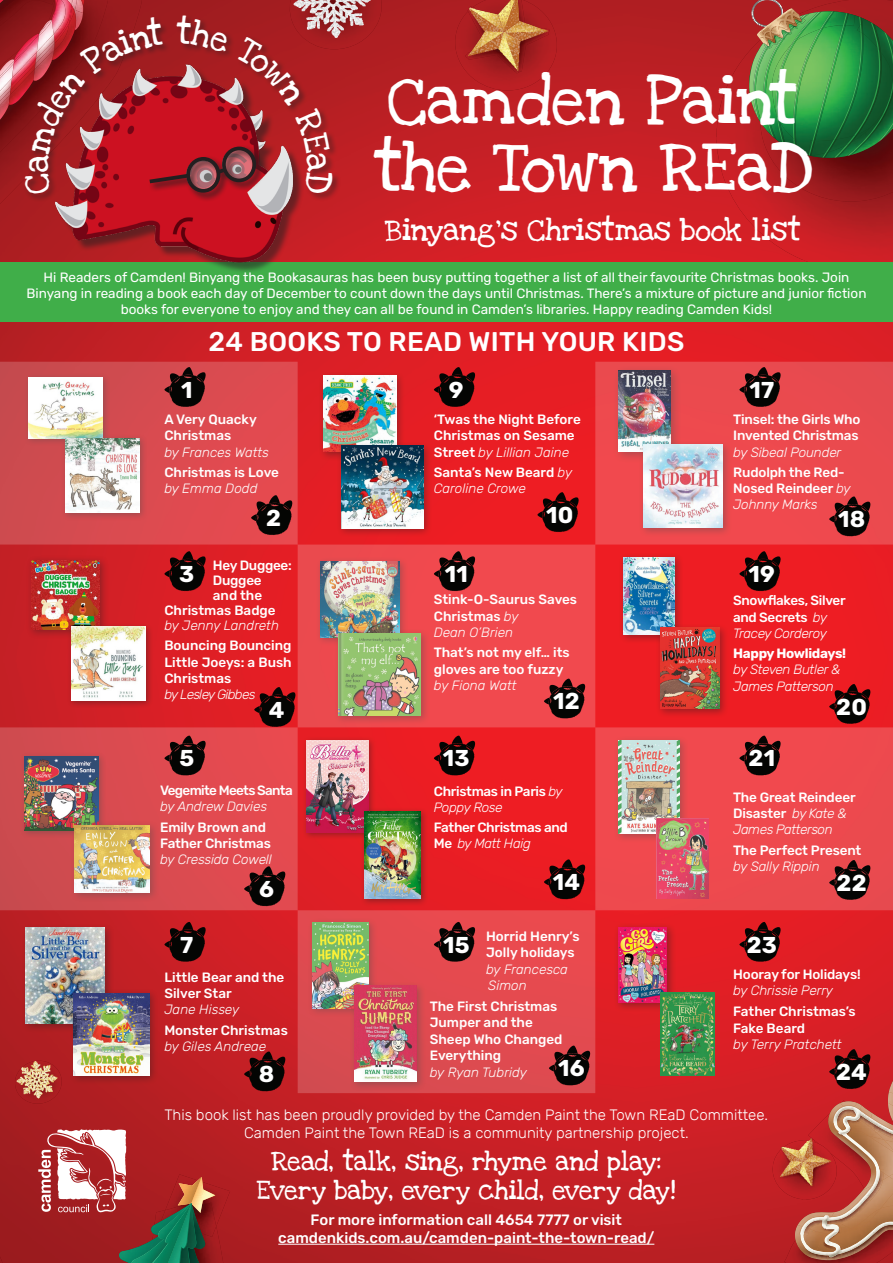
<style>
.page{position:relative;width:893px;height:1263px;background:#fff}
.page>*{position:absolute;margin:0;border:0;box-sizing:border-box;transform-origin:0 0}
.t1{font:49.5px/67.5px "Love Ya Like A Sister Solid";color:#fff}
.t2{font:500 27px "Rubik";letter-spacing:.01em;color:#fff}
.t3{font:700 22.95px "Rubik";letter-spacing:.01em;color:#fff}
.t4{font:22.5px "Love Ya Like A Sister Solid";color:#fff}
.t5{font:19.5px/28.5px "Love Ya Like A Sister Solid";color:#fff;text-align:center}
.t6{font:300 15px/18px "Rubik";color:#fff;text-align:center}
.t7{font:500 15px/18px "Rubik";color:#fff;text-align:center}
.t8{font:500 13.5px/16.2px "Rubik";color:#fff}
.t9{font:13.5px/16.2px "Rubik";color:#fff;text-align:center}
.t10{font:500 13.5px/16.2px "Rubik";letter-spacing:-.025em;color:#fff}
.t11{font:italic 300 13.5px/16.2px "Rubik";letter-spacing:-.025em;color:#fff}
.t12{font:500 13.5px/16.2px "Rubik";letter-spacing:-.05em;color:#fff}
.t13{font:italic 300 13.5px "Rubik";color:#fff}
.t14{font:500 13.5px "Rubik";letter-spacing:-.02em;color:#fff}
.s1{font-weight:300;font-style:italic}
.s2{font-weight:700;font-style:normal}
</style>
<div class="page">
<img style="left:341px;top:0;width:372px;height:137px">
<img style="left:0;top:137px;width:803px;height:1126px">
<div style="left:803px;top:322px;width:90px;height:40px;background:#dd1f26"></div>
<img style="left:0;top:152px;width:44px;height:52px">
<img style="left:0;top:0;width:25px;height:152px">
<img style="left:0;top:59px;width:9px;height:2px">
<img style="left:14px;top:34px;width:10px;height:2px">
<img style="left:0;top:61px;width:9px;height:3px">
<img style="left:0;top:64px;width:9px;height:14px">
<img style="left:12px;top:36px;width:12px;height:15px">
<img style="left:0;top:78px;width:9px;height:17px">
<img style="left:9px;top:51px;width:15px;height:18px">
<img style="left:0;top:95px;width:10px;height:25px">
<img style="left:9px;top:69px;width:15px;height:37px">
<svg style="left:0;top:1256px;width:3px;height:7px"></svg>
<img style="left:713px;top:0;width:180px;height:262px">
<img style="left:760px;top:159px;width:133px;height:43px">
<svg style="left:747px;top:0;width:146px;height:159px"></svg>
<img style="left:454px;top:0;width:104px;height:90px">
<img style="left:520px;top:0;width:5px;height:6px">
<svg style="left:498px;top:0;width:22px;height:6px"></svg>
<img style="left:784px;top:1232px;width:109px;height:31px">
<img style="left:215px;top:1174px;width:15px;height:52px">
<img style="left:215px;top:1210px;width:8px;height:53px">
<img style="left:215px;top:1203px;width:1px;height:34px">
<img style="left:333px;top:0;width:49px;height:49px">
<img style="left:465px;top:6px;width:85px;height:67px">
<img style="left:767px;top:8px;width:35px;height:30px">
<img style="left:14px;top:1093px;width:48px;height:11px">
<img style="left:772px;top:1138px;width:15px;height:94px">
<svg style="left:38px;top:1129px;width:177px;height:134px"></svg>
<div style="left:0;top:262px;width:893px;height:60px;background:#40ae49"></div>
<img style="left:44px;top:202px;width:257px;height:70px">
<div style="left:24px;top:14px;width:317px;height:188px;background:#231f20;opacity:.55"></div>
<div style="left:148px;top:145px;width:117px;height:57px;background:#231f20;opacity:.85"></div>
<hr style="left:278px;top:1244px;width:376px;height:1px;background:#fff">
<img style="left:0;top:362px;width:893px;height:731px">
<div style="left:67px;top:623px;width:87px;height:85px;background:#231f20;opacity:.4"></div>
<img style="left:71px;top:627px;width:74px;height:73px">
<svg style="left:164px;top:367px;width:42px;height:40px"></svg>
<svg style="left:434px;top:551px;width:41px;height:40px"></svg>
<svg style="left:739px;top:367px;width:42px;height:40px"></svg>
<svg style="left:164px;top:735px;width:42px;height:41px"></svg>
<svg style="left:739px;top:735px;width:42px;height:41px"></svg>
<svg style="left:434px;top:922px;width:41px;height:40px"></svg>
<svg style="left:251px;top:495px;width:41px;height:40px"></svg>
<svg style="left:254px;top:687px;width:41px;height:40px"></svg>
<svg style="left:244px;top:866px;width:41px;height:40px"></svg>
<svg style="left:244px;top:1051px;width:41px;height:40px"></svg>
<svg style="left:537px;top:492px;width:42px;height:40px"></svg>
<svg style="left:544px;top:678px;width:41px;height:41px"></svg>
<svg style="left:549px;top:1045px;width:41px;height:41px"></svg>
<svg style="left:544px;top:859px;width:41px;height:40px"></svg>
<svg style="left:787px;top:1049px;width:106px;height:212px"></svg>
<svg style="left:829px;top:860px;width:41px;height:40px"></svg>
<svg style="left:829px;top:684px;width:41px;height:40px"></svg>
<svg style="left:829px;top:496px;width:41px;height:40px"></svg>
<svg style="left:25px;top:0;width:308px;height:194px"></svg>
<p class="t1" style="left:373px;top:69px;width:441px">Camden Paint the Town REaD</p>
<p class="t4" style="left:385px;top:212px;width:417px">Binyang’s Christmas book list</p>
<p class="t9" style="left:26px;top:270px;width:841px">Hi Readers of Camden! Binyang the Bookasauras has been busy putting together a list of all their favourite Christmas books. Join<br>Binyang in reading a book each day of December to count down the days until Christmas. There’s a mixture of picture and junior fiction books for everyone to enjoy and they can all be found in Camden’s libraries. Happy reading Camden Kids!</p>
<p class="t2" style="left:209px;top:326px;width:477px">24 BOOKS TO READ WITH YOUR KIDS</p>
<p class="t3" style="left:181px;top:376px;width:13px">1</p>
<p class="t3" style="left:449px;top:376px;width:16px">9</p>
<p class="t3" style="left:749px;top:376px;width:26px">17</p>
<p class="t8" style="left:164px;top:412px;width:106px">A Very Quacky<br>Christmas<br><span class="s1">by Frances Watts</span></p>
<p class="t8" style="left:164px;top:465px;width:116px">Christmas is Love <span class="s1">by Emma Dodd</span></p>
<p class="t3" style="left:266px;top:505px;width:16px">2</p>
<p class="t8" style="left:434px;top:412px;width:149px">‘Twas the Night Before<br>Christmas on Sesame<br>Street <span class="s1">by Lillian Jaine</span></p>
<p class="t8" style="left:434px;top:465px;width:140px">Santa’s New Beard <span class="s1">by<br>Caroline Crowe</span></p>
<p class="t3" style="left:546px;top:502px;width:29px">10</p>
<p class="t8" style="left:733px;top:412px;width:129px">Tinsel: the Girls Who<br>Invented Christmas <span class="s1">by Sibeal Pounder</span></p>
<p class="t8" style="left:733px;top:465px;width:119px">Rudolph the Red-<br>Nosed Reindeer <span class="s1">by<br>Johnny Marks</span></p>
<p class="t3" style="left:838px;top:506px;width:29px">18</p>
<p class="t14" style="left:213px;top:557px;width:80px">Hey Duggee:</p>
<p class="t8" style="left:213px;top:572px;width:50px">Duggee</p>
<p class="t8" style="left:213px;top:587px;width:51px">and the</p>
<p class="t8" style="left:164px;top:602px;width:113px">Christmas Badge</p>
<p class="t13" style="left:164px;top:618px;width:116px">by Jenny Landreth</p>
<p class="t8" style="left:164px;top:638px;width:129px">Bouncing Bouncing<br>Little Joeys: a Bush<br>Christmas<br><span class="s1">by Lesley Gibbes</span></p>
<p class="t3" style="left:179px;top:561px;width:17px">3</p>
<p class="t3" style="left:269px;top:696px;width:17px">4</p>
<p class="t3" style="left:445px;top:561px;width:25px">11</p>
<p class="t8" style="left:434px;top:592px;width:145px">Stink-O-Saurus Saves<br>Christmas <span class="s1">by<br>Dean O’Brien</span></p>
<p class="t8" style="left:434px;top:645px;width:137px">That’s not my elf… its gloves are too fuzzy <span class="s1">by Fiona Watt</span></p>
<p class="t3" style="left:553px;top:688px;width:28px">12</p>
<p class="t3" style="left:749px;top:561px;width:28px">19</p>
<p class="t10" style="left:733px;top:593px;width:114px">Snowflakes, Silver and Secrets <span class="s1">by<br>Tracey Corderoy</span></p>
<p class="t11" style="left:733px;top:646px;width:114px"><span class="s2">Happy Howlidays! </span>by Steven Butler &amp;<br>James Patterson</p>
<p class="t3" style="left:836px;top:693px;width:32px">20</p>
<p class="t3" style="left:179px;top:745px;width:16px">5</p>
<p class="t3" style="left:443px;top:745px;width:28px">13</p>
<p class="t3" style="left:748px;top:745px;width:28px">21</p>
<p class="t12" style="left:160px;top:782px;width:134px">Vegemite Meets Santa <span class="s1">by Andrew Davies</span></p>
<p class="t8" style="left:160px;top:819px;width:113px">Emily Brown and<br>Father Christmas <span class="s1">by Cressida Cowell</span></p>
<p class="t3" style="left:259px;top:876px;width:16px">6</p>
<p class="t10" style="left:434px;top:783px;width:131px">Christmas in Paris <span class="s1">by<br>Poppy Rose</span></p>
<p class="t10" style="left:434px;top:820px;width:135px">Father Christmas and<br>Me <span class="s1">by Matt Haig</span></p>
<p class="t3" style="left:553px;top:869px;width:29px">14</p>
<p class="t8" style="left:733px;top:789px;width:124px">The Great Reindeer<br>Disaster <span class="s1">by Kate &amp;<br>James Patterson</span></p>
<p class="t8" style="left:733px;top:842px;width:130px">The Perfect Present <span class="s1">by Sally Rippin</span></p>
<p class="t3" style="left:837px;top:869px;width:32px">22</p>
<p class="t3" style="left:180px;top:931px;width:15px">7</p>
<p class="t8" style="left:164px;top:969px;width:121px">Little Bear and the<br>Silver Star<br><span class="s1">Jane Hissey</span></p>
<p class="t8" style="left:164px;top:1022px;width:125px">Monster Christmas <span class="s1">by Giles Andreae</span></p>
<p class="t3" style="left:259px;top:1061px;width:17px">8</p>
<p class="t8" style="left:486px;top:928px;width:95px">Horrid Henry’s<br>Jolly holidays <span class="s1">by Francesca<br>Simon</span></p>
<p class="t8" style="left:430px;top:998px;width:134px">The First Christmas<br>Jumper and the<br>Sheep Who Changed<br>Everything<br><span class="s1">by Ryan Tubridy</span></p>
<p class="t3" style="left:443px;top:931px;width:28px">15</p>
<p class="t3" style="left:558px;top:1055px;width:28px">16</p>
<p class="t3" style="left:747px;top:931px;width:32px">23</p>
<p class="t8" style="left:733px;top:966px;width:129px">Hooray for Holidays! <span class="s1">by Chrissie Perry</span></p>
<p class="t8" style="left:733px;top:1003px;width:124px">Father Christmas’s<br>Fake Beard<br><span class="s1">by Terry Pratchett</span></p>
<p class="t3" style="left:836px;top:1058px;width:32px">24</p>
<p class="t6" style="left:164px;top:1106px;width:605px">This book list has been proudly provided by the Camden Paint the Town REaD Committee.<br>Camden Paint the Town REaD is a community partnership project.</p>
<p class="t5" style="left:257px;top:1148px;width:420px">Read, talk, sing, rhyme and play:<br>Every baby, every child, every day!</p>
<p class="t7" style="left:278px;top:1212px;width:378px">For more information call 4654 7777 or visit camdenkids.com.au/camden-paint-the-town-read/</p>
</div>
